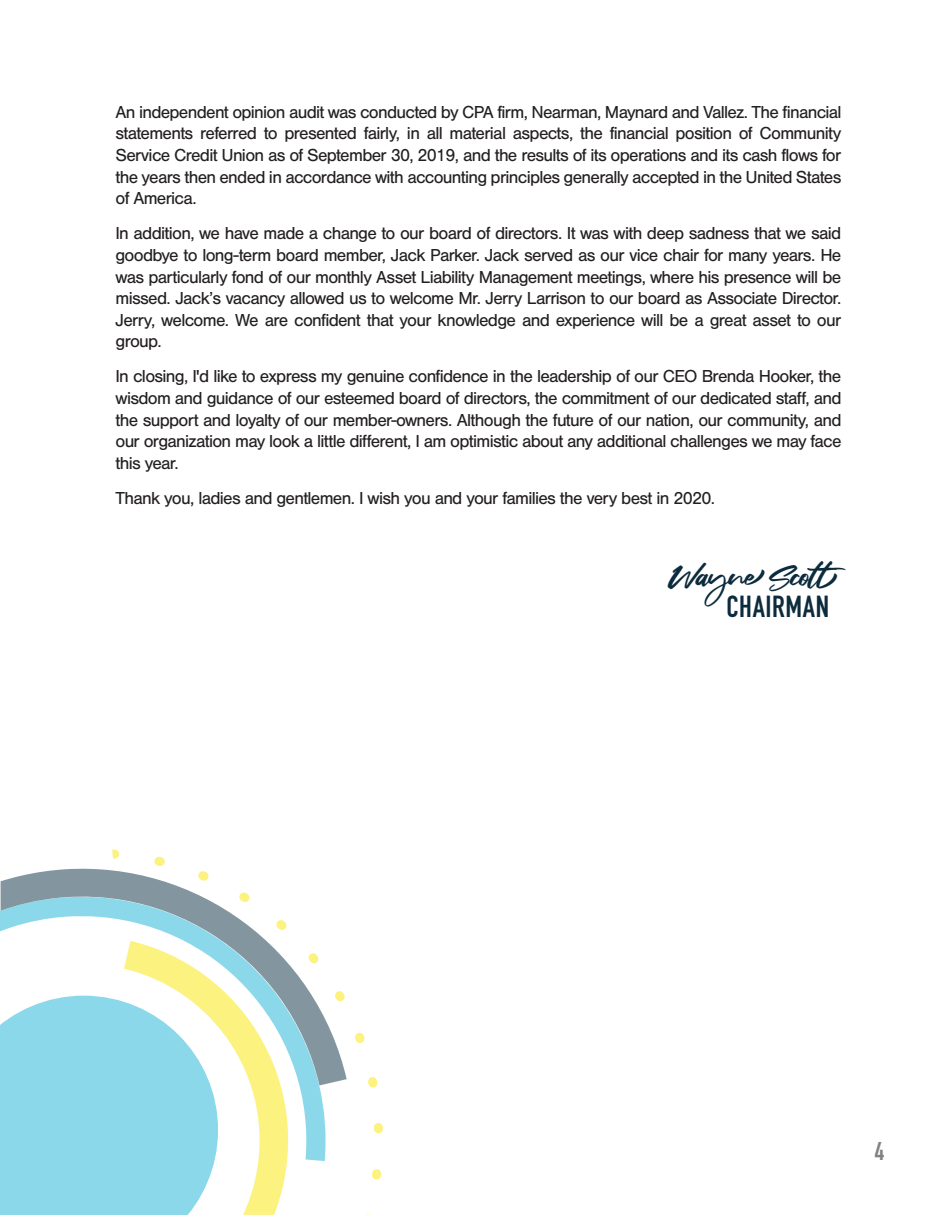
<style>
.page{position:relative;width:945px;height:1215px;background:#fff}
.page>*{position:absolute;margin:0;border:0;box-sizing:border-box;transform-origin:0 0}
.t1{font:30px "Fair Prosper";letter-spacing:-.04em;color:#0c2b3d}
.t2{font:30px "DIN Engschrift Std";letter-spacing:.02em;color:#0c2b3d}
.t3{font:25.35px "DIN Engschrift Std";color:#808285}
.t4{font:18px/21.6px "Nimbus San";letter-spacing:-.04em;color:#231f20;text-align:justify}
</style>
<div class="page">
<svg style="left:11px;top:849px;width:372px;height:366px"></svg>
<svg style="left:1px;top:996px;width:217px;height:219px;fill:#8ad8ea"></svg>
<p class="t4" style="left:116px;top:101px;width:728px">An independent opinion audit was conducted by CPA firm, Nearman, Maynard and Vallez. The financial statements referred to presented fairly, in all material aspects, the financial position of Community Service Credit Union as of September 30, 2019, and the results of its operations and its cash flows for the years then ended in accordance with accounting principles generally accepted in the United States of America.</p>
<p class="t4" style="left:116px;top:223px;width:727px">In addition, we have made a change to our board of directors. It was with deep sadness that we said goodbye to long-term board member, Jack Parker. Jack served as our vice chair for many years. He was particularly fond of our monthly Asset Liability Management meetings, where his presence will be missed. Jack’s vacancy allowed us to welcome Mr. Jerry Larrison to our board as Associate Director.<br>Jerry, welcome. We are confident that your knowledge and experience will be a great asset to our group.</p>
<p class="t4" style="left:116px;top:366px;width:728px">In closing, I'd like to express my genuine confidence in the leadership of our CEO Brenda Hooker, the wisdom and guidance of our esteemed board of directors, the commitment of our dedicated staff, and the support and loyalty of our member-owners. Although the future of our nation, our community, and our organization may look a little different, I am optimistic about any additional challenges we may face this year.</p>
<p class="t4" style="left:116px;top:487px;width:601px">Thank you, ladies and gentlemen. I wish you and your families the very best in 2020.</p>
<h1 class="t1" style="left:668px;top:560px;width:183px">Wayne Scott</h1>
<h1 class="t2" style="left:726px;top:589px;width:104px">CHAIRMAN</h1>
<h2 class="t3" style="left:875px;top:1136px;width:11px">4</h2>
</div>
